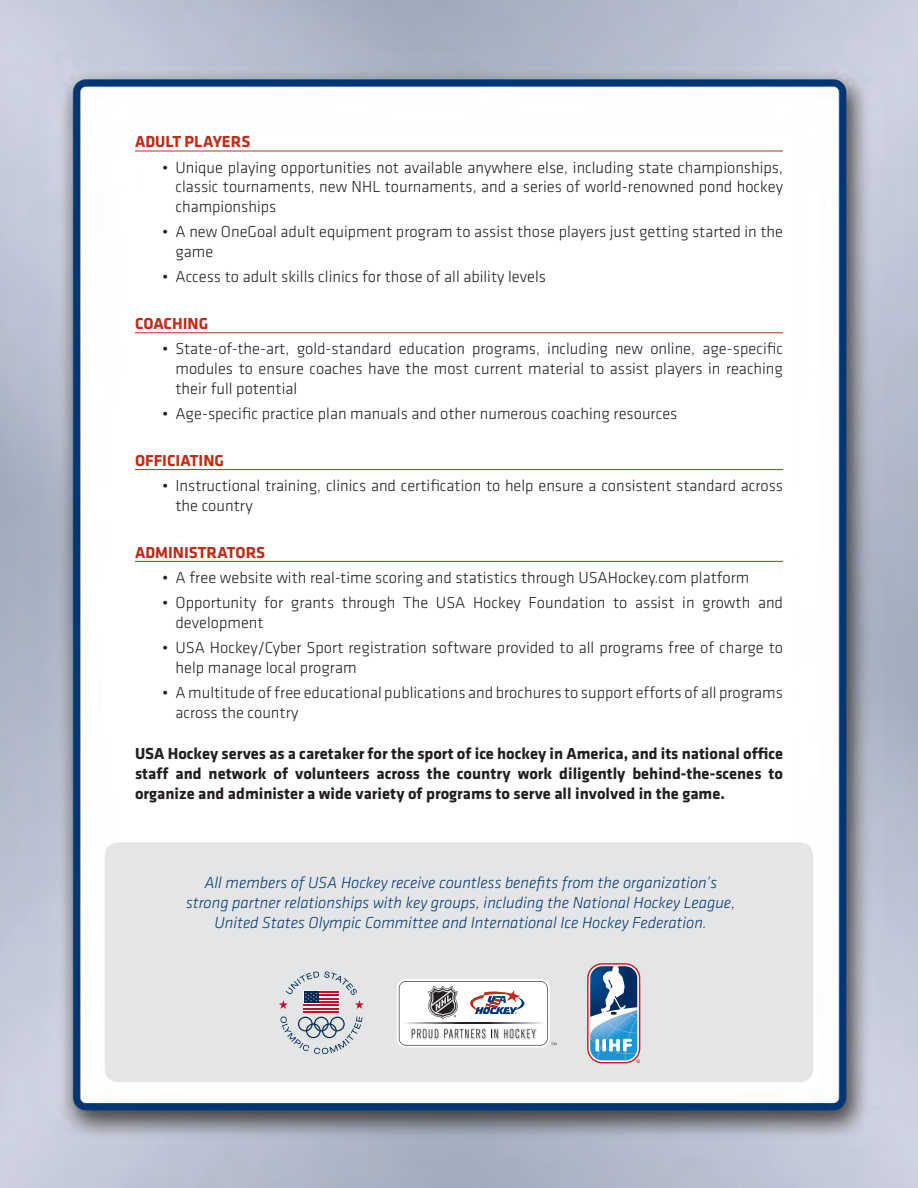
<style>
.page{position:relative;width:918px;height:1188px;background:#fff}
.page>*{position:absolute;margin:0;border:0;box-sizing:border-box;transform-origin:0 0}
.t1{font:300 16.5px/19.8px "Klavika";color:#231f20}
.t2{font:700 16.5px/19.8px "Klavika";color:#231f20;text-align:justify}
.t3{font:italic 300 16.5px/19.8px "Klavika";color:#013775;text-align:center}
.t4{font:700 16.5px "Klavika";color:#bf2d19}
</style>
<div class="page">
<img style="left:0;top:0;width:918px;height:1188px">
<div style="left:105px;top:842px;width:708px;height:240px;background:#e4e5e7;border-radius:14px"></div>
<hr style="left:135px;top:151px;width:648px;height:1px;background:#bf2d19">
<hr style="left:135px;top:332px;width:648px;height:1px;background:#bf2d19">
<hr style="left:135px;top:469px;width:648px;height:1px;background:#bf2d19">
<hr style="left:135px;top:561px;width:648px;height:1px;background:#bf2d19">
<svg style="left:397px;top:979px;width:153px;height:69px"></svg>
<svg style="left:399px;top:981px;width:157px;height:65px;background:#d9d7d9"></svg>
<svg style="left:587px;top:963px;width:53px;height:100px;background:#7798b9"></svg>
<svg style="left:279px;top:971px;width:85px;height:83px"></svg>
<p class="t4" style="left:135px;top:133px;width:117px">Adult Play ers</p>
<p class="t1" style="left:176px;top:158px;width:609px;text-align:justify;text-indent:-13px">• Unique playing opportunities not available anywhere else, including state championships, classic tournaments, new NHL tournaments, and a series of world-renowned pond hockey championships</p>
<p class="t1" style="left:176px;top:222px;width:609px;text-indent:-13px">• A new OneGoal adult equipment program to assist those players just getting started in the game</p>
<p class="t1" style="left:162px;top:267px;width:386px">• Access to adult skills clinics for those of all ability levels</p>
<p class="t4" style="left:135px;top:315px;width:75px">Coac hing</p>
<p class="t1" style="left:176px;top:339px;width:609px;text-align:justify;text-indent:-13px">• State-of-the-art, gold-standard education programs, including new online, age-specific modules to ensure coaches have the most current material to assist players in reaching their full potential</p>
<p class="t1" style="left:162px;top:404px;width:517px">• Age-specific practice plan manuals and other numerous coaching resources</p>
<p class="t4" style="left:135px;top:451px;width:91px">Officiating</p>
<p class="t1" style="left:176px;top:476px;width:609px;text-indent:-13px">• Instructional training, clinics and certification to help ensure a consistent standard across the country</p>
<p class="t4" style="left:135px;top:543px;width:132px">Administrators</p>
<p class="t1" style="left:162px;top:568px;width:589px">• A free website with real-time scoring and statistics through USAHockey.com platform</p>
<p class="t1" style="left:176px;top:593px;width:609px;text-indent:-13px">• Opportunity for grants through The USA Hockey Foundation to assist in growth and development</p>
<p class="t1" style="left:176px;top:638px;width:609px;text-indent:-13px">• USA Hockey/Cyber Sport registration software provided to all programs free of charge to help manage local program</p>
<p class="t1" style="left:176px;top:683px;width:609px;text-indent:-13px">• A multitude of free educational publications and brochures to support efforts of all programs across the country</p>
<p class="t2" style="left:135px;top:744px;width:650px">USA Hockey serves as a caretaker for the sport of ice hockey in America, and its national office staff and network of volunteers across the country work diligently behind-the-scenes to organize and administer a wide variety of programs to serve all involved in the game.</p>
<p class="t3" style="left:186px;top:873px;width:551px">All members of USA Hockey receive countless benefits from the organization’s strong partner relationships with key groups, including the National Hockey League,<br>United States Olympic Committee and International Ice Hockey Federation.</p>
</div>
